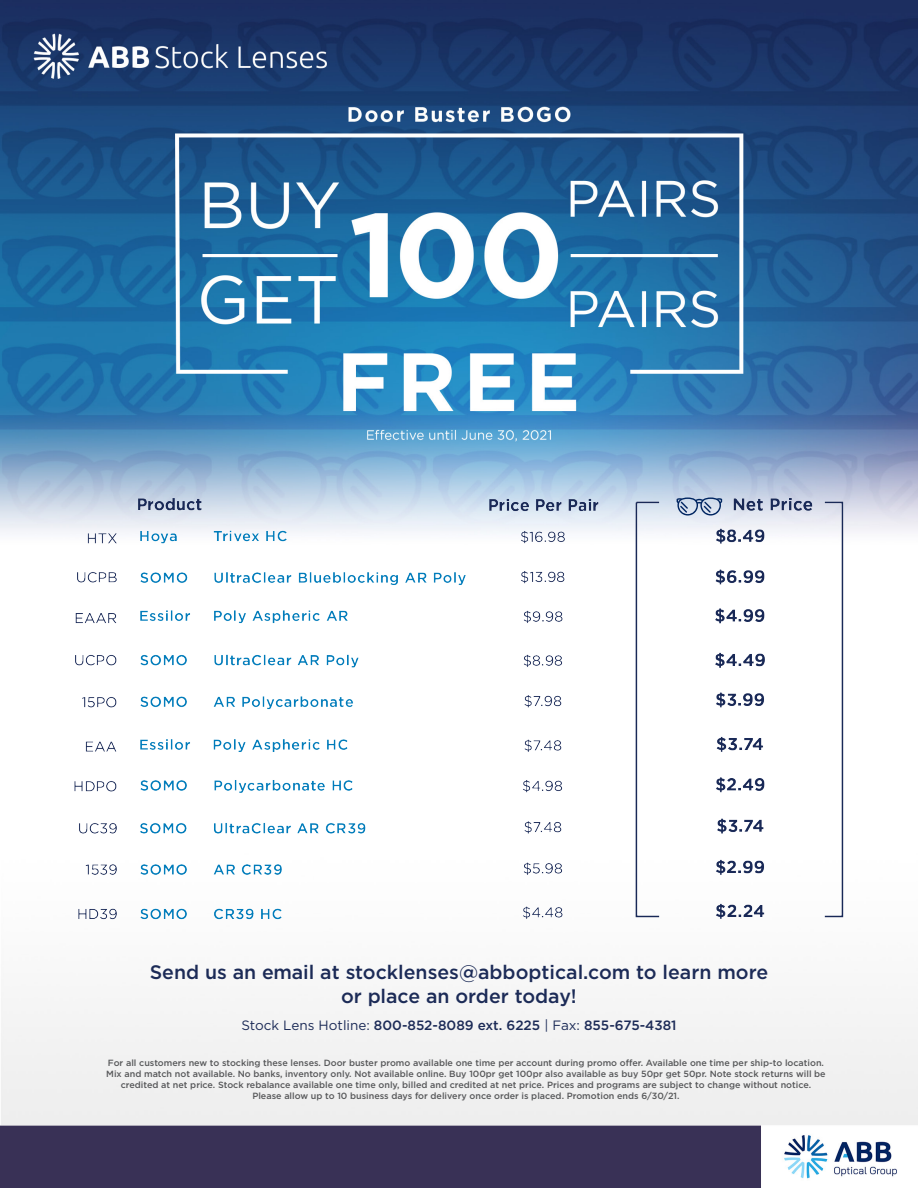
<style>
.page{position:relative;width:918px;height:1188px;background:#fff}
.page>*{position:absolute;margin:0;border:0;box-sizing:border-box;transform-origin:0 0}
.t1{font:500 19.5px/23.4px "Gotham";color:#1c2b57;text-align:center}
.t2{font:500 13.5px "Gotham";color:#1c2b57}
.t3{font:500 9px/10.8px "Gotham";color:#57585a;text-align:center}
.s1{font-weight:400}
</style>
<div class="page">
<img style="left:0;top:0;width:918px;height:1188px">
<img style="left:0;top:481px;width:918px;height:462px">
<svg style="left:677px;top:497px;width:45px;height:19px"></svg>
<p class="t1" style="left:150px;top:960px;width:620px">Send us an email at stocklenses@abboptical.com to learn more or place an order today!</p>
<p class="t2" style="left:241px;top:1018px;width:437px"><span class="s1">Stock Lens Hotline:</span> 800-852-8089 ext. 6225 <span class="s1">| Fax:</span> 855-675-4381</p>
<p class="t3" style="left:106px;top:1058px;width:721px">For all customers new to stocking these lenses. Door buster promo available one time per account during promo offer. Available one time per ship-to location.<br>Mix and match not available. No banks, inventory only. Not available online. Buy 100pr get 100pr also available as buy 50pr get 50pr. Note stock returns will be credited at net price. Stock rebalance available one time only, billed and credited at net price. Prices and programs are subject to change without notice.<br>Please allow up to 10 business days for delivery once order is placed. Promotion ends 6/30/21.</p>
</div>
